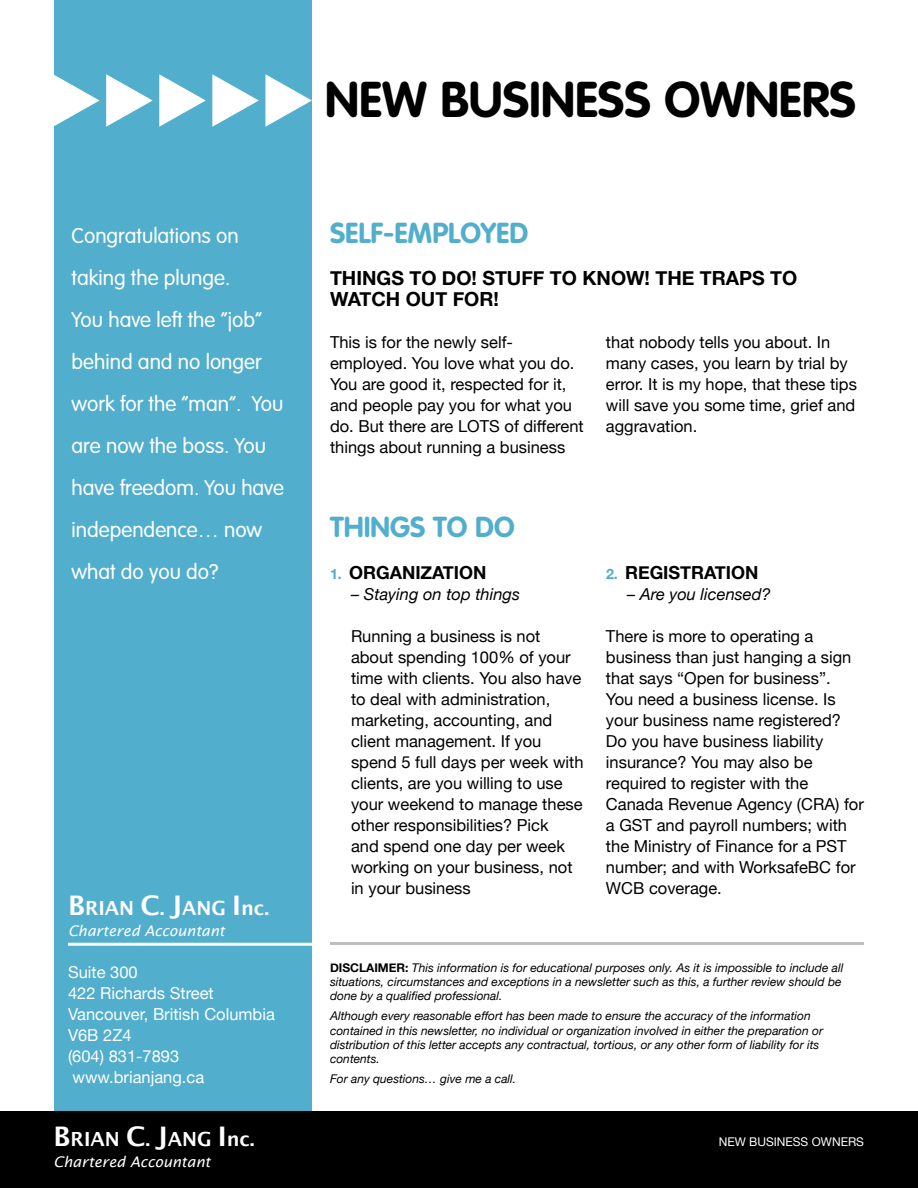
<style>
.page{position:relative;width:918px;height:1188px;background:#fff}
.page>*{position:absolute;margin:0;border:0;box-sizing:border-box;transform-origin:0 0}
.t1{font:700 49.5px "VAG Rounded";color:#000}
.t2{font:700 28.5px "VAG Rounded";color:#51aecc}
.t3{font:300 21px/42px "VAG Rounded";color:#fff}
.t4{font:700 19.5px/21px "Helvetica Neue";color:#000}
.t5{font:600 19.5px "Lucida Sans";color:#fff}
.t6{font:700 18px "Helvetica Neue";color:#000}
.t7{font:16.5px/21px "Helvetica Neue";color:#000}
.t8{font:16.5px/21px "Helvetica Neue";color:#fff}
.t9{font:italic 16.5px "Helvetica Neue";color:#000}
.t10{font:italic 14.7px "Lucida Sans";color:#fff}
.t11{font:italic 12px/14.4px "Helvetica Neue";color:#000}
.t12{font:12px "Helvetica Neue";color:#fff}
.t13{font:700 12px "Helvetica Neue";color:#000}
.s1{font-size:14.25px;color:#51aecc}
.s2{font-size:27px}
.s3{font-weight:700;font-style:normal}
</style>
<div class="page">
<div style="left:0;top:1111px;width:918px;height:77px;background:#000"></div>
<div style="left:54px;top:0;width:258px;height:1111px;background:#51aecc"></div>
<hr style="left:68px;top:943px;width:244px;height:3px;background:#fff">
<svg style="left:54px;top:75px;width:46px;height:51px"></svg>
<svg style="left:106px;top:74px;width:47px;height:53px"></svg>
<svg style="left:159px;top:74px;width:47px;height:53px"></svg>
<svg style="left:212px;top:74px;width:47px;height:53px"></svg>
<svg style="left:265px;top:74px;width:47px;height:53px"></svg>
<hr style="left:330px;top:942px;width:534px;height:3px;background:#bcbec0">
<h1 class="t1" style="left:325px;top:71px;width:532px">NEW BUSINESS OWNERS</h1>
<p class="t3" style="left:72px;top:215px;width:214px">Congratulations on taking the plunge.<br>You have left the “job” behind and no longer work for the “man”. You are now the boss. You have freedom. You have independence… now what do you do?</p>
<h2 class="t2" style="left:330px;top:216px;width:183px">SELF-EMPLOYED</h2>
<p class="t4" style="left:330px;top:266px;width:467px">THINGS TO DO! STUFF TO KNOW! THE TRAPS TO<br>WATCH OUT FOR!</p>
<p class="t7" style="left:330px;top:330px;width:255px">This is for the newly self&shy;employed. You love what you do.<br>You are good it, respected for it, and people pay you for what you do. But there are LOTS of different things about running a business</p>
<p class="t7" style="left:606px;top:330px;width:252px">that nobody tells you about. I n many cases, you learn by trial by error. It is my hope, that these tips will save you some time, grief and aggravation.</p>
<h2 class="t2" style="left:330px;top:510px;width:186px">THINGS TO DO</h2>
<p class="t6" style="left:330px;top:556px;width:158px"><span class="s1">1.</span> ORGANIZATION</p>
<p class="t9" style="left:351px;top:580px;width:171px">– Staying on top things</p>
<p class="t7" style="left:351px;top:624px;width:234px">Running a business is not about spending 100% of your time with clients. You also have to deal with administration, marketing, accounting, and client management. If you spend 5 full days per week with clients, are you willing to use your weekend to manage these other responsibilities? Pick<br>and spend one day per week working on your business, not in your business</p>
<p class="t6" style="left:606px;top:556px;width:154px"><span class="s1">2.</span> REGISTRATION</p>
<p class="t9" style="left:627px;top:580px;width:145px">– Are you licensed?</p>
<p class="t7" style="left:606px;top:624px;width:259px">There is more to operating a business than just hanging a sign that says “Open for business”.<br>You need a business license. Is your business name registered?<br>Do you have business liability insurance? You may also be required to register with the<br>Canada Revenue Agency (CRA) for a GST and payroll numbers; with the Ministry of Finance for a PST number; and with WorksafeBC for<br>WCB coverage.</p>
<p class="t5" style="left:68px;top:897px;width:203px"><span class="s2">B</span>RIAN <span class="s2">C</span>. <span class="s2">J</span>ANG <span class="s2">I</span>nc.</p>
<p class="t10" style="left:68px;top:922px;width:158px">Chartered Accountant</p>
<p class="t8" style="left:68px;top:961px;width:208px">Suite 300<br>422 Richards Street<br>Vancouver, British Columbia<br>V6B 2Z4<br>(604) 831-7893 www.brianjang.ca</p>
<p class="t13" style="left:330px;top:957px;width:8px">DISC</p>
<p class="t11" style="left:330px;top:960px;width:515px;text-indent:29px"><span class="s3">LAI MER :</span> This information is for educational purposes only. As it is impossible to include all situations, circumstances and exceptions in a newsletter such as this, a further review should be done by a qualified professional.</p>
<p class="t11" style="left:330px;top:1008px;width:495px">Although every reasonable effort has been made to ensure the accuracy of the information contained in this newsletter, no individual or organization involved in either the preparation or distribution of this letter accepts any contractual, tortious, or any other form of liability for its contents.</p>
<p class="t11" style="left:330px;top:1071px;width:188px">For any questions… give me a call.</p>
<p class="t5" style="left:54px;top:1128px;width:203px"><span class="s2">B</span>RIAN <span class="s2">C</span>. <span class="s2">J</span>ANG <span class="s2">I</span>nc.</p>
<p class="t12" style="left:719px;top:1131px;width:147px">New Busin ess own ers</p>
<p class="t10" style="left:54px;top:1153px;width:158px">Chartered Accountant</p>
</div>
